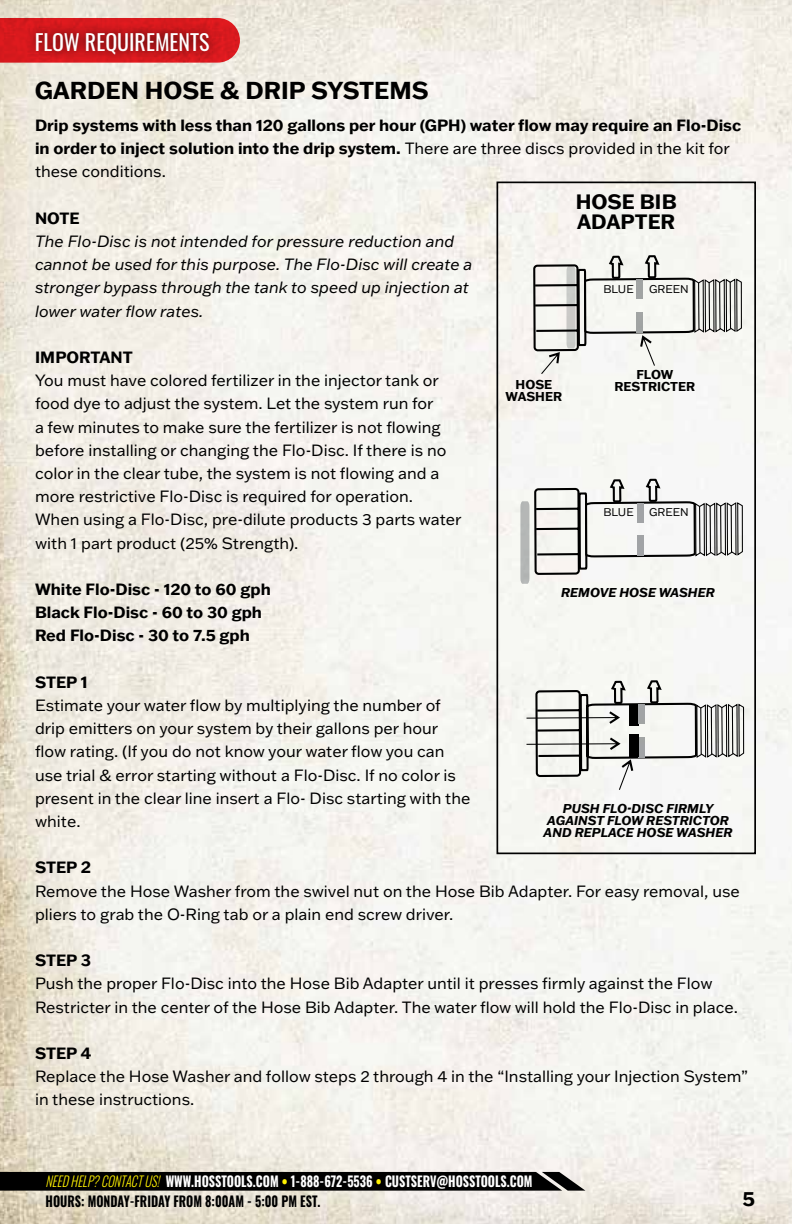
<style>
.page{position:relative;width:792px;height:1224px;background:#fff}
.page>*{position:absolute;margin:0;border:0;box-sizing:border-box;transform-origin:0 0}
.t1{font:700 24px "Franklin Gothic ATF";color:#000}
.t2{font:22px "Oswald";color:#fff}
.t3{font:700 20.4px/19.6px "Franklin Gothic ATF";color:#000}
.t4{font:700 20px "Franklin Gothic ATF";color:#000}
.t5{font:16px/23.2px "Franklin Gothic ATF";color:#000}
.t6{font:700 16px/23.2px "Franklin Gothic ATF";color:#000}
.t7{font:italic 16px/23.2px "Franklin Gothic ATF";color:#000}
.t8{font:700 14.2px/20px "Oswald";color:#fff;scale:.87 1}
.t9{font:italic 700 12.6px/12px "Franklin Gothic ATF";color:#000;text-align:center}
.t10{font:700 12.6px/12px "Franklin Gothic ATF";color:#000;text-align:center}
.t11{font:11px "Franklin Gothic ATF";color:#000}
.s1{font-weight:400}
.s2{font-weight:300;font-style:italic;color:#fff200}
.s3{color:#fff200}
.s4{color:#000}
</style>
<div class="page">
<img style="left:0;top:0;width:792px;height:1224px">
<svg style="left:520px;top:251px;width:225px;height:539px"></svg>
<div style="left:497px;top:182px;width:259px;height:672px;border:2px solid #000"></div>
<svg style="left:0;top:1172px;width:585px;height:19px;background:#0c0b0b"></svg>
<svg style="left:0;top:18px;width:240px;height:45px;background:#da292b"></svg>
<div style="left:26px;top:23px;width:193px;height:40px;background:#000;opacity:.75"></div>
<h2 class="t2" style="left:35px;top:22px;width:176px">FLOW REQUIREMENTS</h2>
<h1 class="t1" style="left:35px;top:74px;width:395px">GARDEN HOSE &amp; DRIP SYSTEMS</h1>
<p class="t6" style="left:35px;top:113px;width:708px">Drip systems with less than 120 gallons per hour (GPH) water flow may require an Flo-Disc in order to inject solution into the drip system. <span class="s1">There are three discs provided in the kit for these conditions.</span></p>
<p class="t6" style="left:35px;top:206px;width:46px">NOTE</p>
<p class="t7" style="left:35px;top:229px;width:439px">The Flo-Disc is not intended for pressure reduction and cannot be used for this purpose. The Flo-Disc will create a stronger bypass through the tank to speed up injection at lower water flow rates.</p>
<p class="t6" style="left:35px;top:345px;width:99px">IMPORTANT</p>
<p class="t5" style="left:35px;top:368px;width:428px">You must have colored fertilizer in the injector tank or food dye to adjust the system. Let the system run for<br>a few minutes to make sure the fertilizer is not flowing before installing or changing the Flo-Disc. If there is no color in the clear tube, the system is not flowing and a more restrictive Flo-Disc is required for operation.<br>When using a Flo-Disc, pre-dilute products 3 parts water with 1 part product (25% Strength).</p>
<p class="t6" style="left:35px;top:577px;width:237px">White Flo-Disc - 120 to 60 gph<br>Black Flo-Disc - 60 to 30 gph<br>Red Flo-Disc - 30 to 7.5 gph</p>
<p class="t6" style="left:35px;top:670px;width:54px">STEP 1</p>
<p class="t5" style="left:35px;top:693px;width:437px">Estimate your water flow by multiplying the number of drip emitters on your system by their gallons per hour flow rating. (If you do not know your water flow you can use trial &amp; error starting without a Flo-Disc. If no color is present in the clear line insert a Flo- Disc starting with the white.</p>
<p class="t6" style="left:35px;top:856px;width:58px">STEP 2</p>
<p class="t5" style="left:35px;top:879px;width:706px">Remove the Hose Washer from the swivel nut on the Hose Bib Adapter. For easy removal, use pliers to grab the O-Ring tab or a plain end screw driver.</p>
<p class="t6" style="left:35px;top:948px;width:58px">STEP 3</p>
<p class="t5" style="left:35px;top:972px;width:705px">Push the proper Flo-Disc into the Hose Bib Adapter until it presses firmly against the Flow<br>Restricter in the center of the Hose Bib Adapter. The water flow will hold the Flo-Disc in place.</p>
<p class="t6" style="left:35px;top:1041px;width:58px">STEP 4</p>
<p class="t5" style="left:35px;top:1064px;width:715px">Replace the Hose Washer and follow steps 2 through 4 in the “Installing your Injection System” in these instructions.</p>
<p class="t3" style="left:576px;top:192px;width:103px">HOSE BIB<br>ADAPTER</p>
<p class="t11" style="left:649px;top:281px;width:41px">GREEN</p>
<p class="t11" style="left:603px;top:281px;width:32px">BLUE</p>
<p class="t10" style="left:506px;top:378px;width:58px">HOSE<br>WASHER</p>
<p class="t10" style="left:614px;top:368px;width:82px">FLOW<br>RESTRICTER</p>
<p class="t11" style="left:649px;top:505px;width:41px">GREEN</p>
<p class="t11" style="left:603px;top:505px;width:32px">BLUE</p>
<p class="t9" style="left:561px;top:586px;width:155px">REMOVE HOSE WASHER</p>
<p class="t9" style="left:544px;top:802px;width:190px">PUSH FLO-DISC FIRMLY<br>AGAINST FLOW RESTRICTOR<br>AND REPLACE HOSE WASHER</p>
<p class="t8" style="left:46px;top:1172px;width:561px"><span class="s2">NEEDHELP?CONTACTUS!</span> WWW.HOSSTOOLS.COM <span class="s3">•</span> 1-888-672-5536 <span class="s3">•</span> CUSTSERV@HOSSTOOLS.COM<br><span class="s4">HOURS: MONDAY-FRIDAY FROM 8:00AM - 5:00 PM EST.</span></p>
<p class="t4" style="left:742px;top:1185px;width:14px">5</p>
</div>
